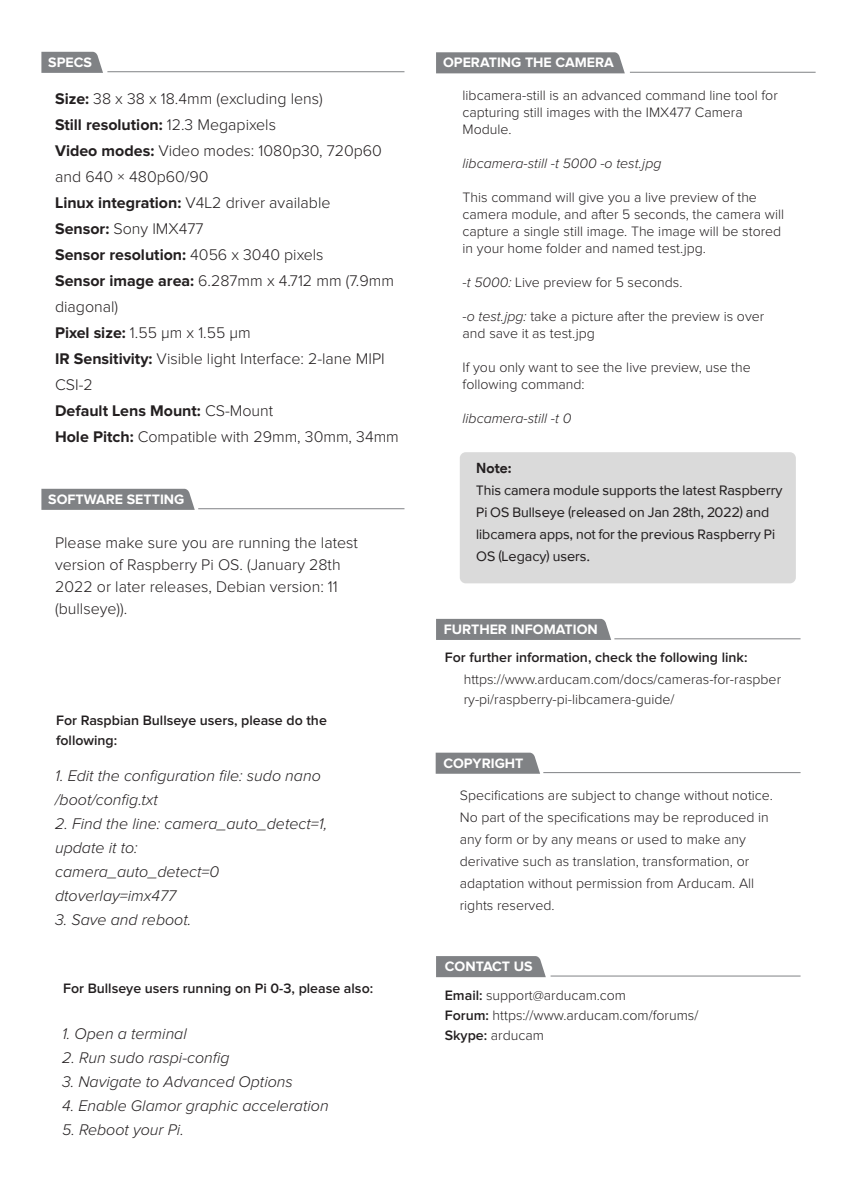
<style>
.page{position:relative;width:842px;height:1191px;background:#fff}
.page>*{position:absolute;margin:0;border:0;box-sizing:border-box;transform-origin:0 0}
.t1{font:300 16px/26px "Proxima Nova";color:#231f20}
.t2{font:italic 300 16px/24px "Proxima Nova";color:#231f20}
.t3{font:300 14.2px/17px "Proxima Nova";color:#231f20}
.t4{font:14.2px/22px "Proxima Sans";color:#231f20}
.t5{font:600 14.2px/20px "Proxima Nova";color:#231f20}
.t6{font:700 14.2px "Proxima Nova";color:#fff}
.t7{font:italic 300 14.2px "Proxima Nova";color:#231f20}
.t8{font:700 14.2px "Product Sans";color:#231f20}
.s1{font-weight:700}
.s2{font-style:italic}
.s3{font-weight:700;color:#fff}
.s4{font-weight:600}
</style>
<div class="page">
<svg style="left:41px;top:52px;width:62px;height:21px"></svg>
<hr style="left:107px;top:71px;width:297px;height:1px;background:#808285">
<svg style="left:41px;top:489px;width:154px;height:21px;background:#848688"></svg>
<hr style="left:198px;top:508px;width:206px;height:1px;background:#808285">
<div style="left:436px;top:619px;width:175px;height:21px;background:#808285"></div>
<hr style="left:614px;top:638px;width:186px;height:1px;background:#808285">
<svg style="left:436px;top:752px;width:104px;height:21px;background:#88898c"></svg>
<hr style="left:543px;top:772px;width:257px;height:1px;background:#808285">
<div style="left:436px;top:52px;width:189px;height:21px;background:#808285"></div>
<hr style="left:630px;top:72px;width:186px;height:1px;background:#808285">
<svg style="left:436px;top:956px;width:110px;height:21px;background:#848689"></svg>
<hr style="left:551px;top:975px;width:249px;height:1px;background:#808285">
<div style="left:460px;top:452px;width:336px;height:131px;background:#dadada;border-radius:6px"></div>
<p class="t6" style="left:48px;top:56px;width:45px">SPECS</p>
<p class="t1" style="left:55px;top:86px;width:345px"><span class="s1">Size:</span> 38 x 38 x 18.4mm (excluding lens)<br><span class="s1">Still resolution:</span> 12.3 Megapixels<br><span class="s1">Video modes:</span> Video modes: 1080p30, 720p60 and 640 × 480p60/90<br><span class="s1">Linux integration:</span> V4L2 driver available<br><span class="s1">Sensor:</span> Sony IMX477<br><span class="s1">Sensor resolution:</span> 4056 x 3040 pixels<br><span class="s1">Sensor image area:</span> 6.287mm x 4.712 mm (7.9mm diagonal)<br><span class="s1">Pixel size:</span> 1.55 µm x 1.55 µm<br><span class="s1">IR Sensitivity:</span> Visible light Interface: 2-lane MIPI<br>CSI-2<br><span class="s1">Default Lens Mount:</span> CS-Mount<br><span class="s1">Hole Pitch:</span> Compatible with 29mm, 30mm, 34mm</p>
<p class="t6" style="left:48px;top:492px;width:138px">SOFTWARE SETTING</p>
<p class="t1" style="left:55px;top:532px;width:304px;line-height:22px">Please make sure you are running the latest version of Raspberry Pi OS. (January 28th 2022 or later releases, Debian version: 11 (bullseye)).</p>
<p class="t5" style="left:56px;top:711px;width:272px">For Raspbian Bullseye users, please do the following:</p>
<p class="t2" style="left:55px;top:764px;width:267px">1. Edit the configuration file: sudo nano /boot/config.txt</p>
<p class="t2" style="left:55px;top:812px;width:274px">2. Find the line: camera_auto_detect=1, update it to:<br>camera_auto_detect=0 dtoverlay=imx477</p>
<p class="t2" style="left:55px;top:908px;width:138px">3. Save and reboot.</p>
<p class="t5" style="left:63px;top:978px;width:312px">For Bullseye users running on Pi 0-3, please also:</p>
<p class="t2" style="left:62px;top:1022px;width:126px">1. Open a terminal</p>
<p class="t2" style="left:62px;top:1046px;width:169px">2. Run sudo raspi-config</p>
<p class="t2" style="left:62px;top:1070px;width:232px">3. Navigate to Advanced Options</p>
<p class="t2" style="left:62px;top:1094px;width:268px">4. Enable Glamor graphic acceleration</p>
<p class="t2" style="left:62px;top:1118px;width:123px">5. Reboot your Pi.</p>
<p class="t6" style="left:443px;top:56px;width:172px">OPERATING THE CAMERA</p>
<p class="t3" style="left:463px;top:88px;width:317px">libcamera-still is an advanced command line tool for capturing still images with the IMX477 Camera<br>Module.</p>
<p class="t7" style="left:463px;top:157px;width:200px">libcamera-still -t 5000 -o test.jpg</p>
<p class="t3" style="left:463px;top:190px;width:323px">This command will give you a live preview of the camera module, and after 5 seconds, the camera will capture a single still image. The image will be stored in your home folder and named test.jpg.</p>
<p class="t3" style="left:463px;top:275px;width:221px"><span class="s2">-t 5000:</span> Live preview for 5 seconds.</p>
<p class="t3" style="left:463px;top:308px;width:303px"><span class="s2">-o test.jpg:</span> take a picture after the preview is over and save it as test.jpg</p>
<p class="t3" style="left:463px;top:359px;width:290px">If you only want to see the live preview, use the following command:</p>
<p class="t7" style="left:463px;top:412px;width:110px">libcamera-still -t 0</p>
<p class="t8" style="left:476px;top:459px;width:37px">Note:</p>
<p class="t4" style="left:476px;top:479px;width:308px">This camera module supports the latest Raspberry Pi OS Bullseye (released on Jan 28th, 2022) and libcamera apps, not for the previous Raspberry Pi OS (Legacy) users.</p>
<p class="t6" style="left:444px;top:622px;width:156px">FURTHER INFOMATION</p>
<p class="t5" style="left:445px;top:647px;width:304px">For further information, check the following link:</p>
<p class="t3" style="left:464px;top:670px;width:319px;line-height:20px">https://www.arducam.com/docs/cameras-for-raspber ry-pi/raspberry-pi-libcamera-guide/</p>
<p class="t6" style="left:443px;top:756px;width:82px">COPYRIGHT</p>
<p class="t3" style="left:460px;top:785px;width:315px;line-height:22px">Specifications are subject to change without notice.<br>No part of the specifications may be reproduced in any form or by any means or used to make any derivative such as translation, transformation, or adaptation without permission from Arducam. All rights reserved.</p>
<p class="t3" style="left:445px;top:952px;width:183px;line-height:28.4px"><span class="s3">CONTACT US<br></span><span class="s4">Email:</span> support@arducam.com</p>
<p class="t3" style="left:445px;top:1005px;width:255px;line-height:20px"><span class="s4">Forum:</span> https://www.arducam.com/forums/<br><span class="s4">Skype:</span> arducam</p>
</div>
